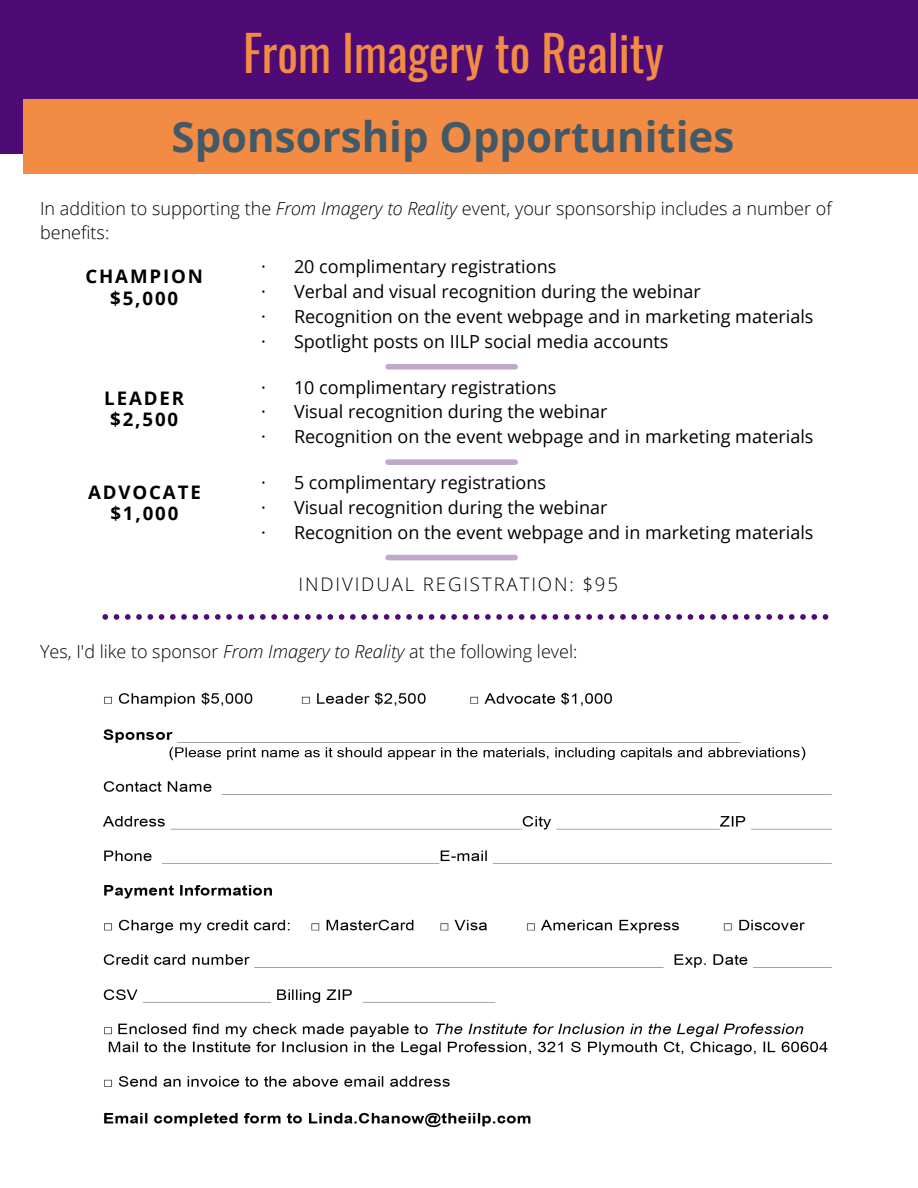
<style>
.page{position:relative;width:918px;height:1188px;background:#fff}
.page>*{position:absolute;margin:0;border:0;box-sizing:border-box;transform-origin:0 0}
.t1{font:48.45px "Oswald";color:#f28b43}
.t2{font:700 42px "Open Sans";color:#435967}
.t3{font:700 18.75px "Open Sans";letter-spacing:.1em;color:#000}
.t4{font:300 18.75px "Open Sans";letter-spacing:.1em;color:#000}
.t5{font:18px "Open Sans";color:#000}
.t6{font:300 18px/24.8px "Open Sans";color:#000}
.s1{font-style:italic}
</style>
<div class="page">
<div style="left:0;top:0;width:918px;height:154px;background:#4f0b75"></div>
<div style="left:24px;top:99px;width:894px;height:75px;background:#f28b43"></div>
<div style="left:388px;top:364px;width:127px;height:6px;background:#c0a7cd"></div>
<svg style="left:102px;top:614px;width:726px;height:6px"></svg>
<div style="left:388px;top:459px;width:127px;height:6px;background:#c0a7cd"></div>
<div style="left:388px;top:555px;width:127px;height:5px;background:#c0a7cd"></div>
<img style="left:103px;top:692px;width:729px;height:436px">
<p class="t1" style="left:243px;top:15px;width:422px">From Imagery to Reality</p>
<p class="t2" style="left:172px;top:107px;width:564px">Sponsorship Opportunities</p>
<p class="t6" style="left:40px;top:195px;width:793px">In addition to supporting the <span class="s1">From Imagery to Reality</span> event, your sponsorship includes a number of benefits:</p>
<p class="t3" style="left:85px;top:263px;width:119px">CHAMPION</p>
<p class="t3" style="left:110px;top:285px;width:70px">$5,000</p>
<p class="t5" style="left:261px;top:254px;width:297px">· 20 complimentary registrations</p>
<p class="t5" style="left:261px;top:279px;width:441px">· Verbal and visual recognition during the webinar</p>
<p class="t5" style="left:261px;top:304px;width:554px">· Recognition on the event webpage and in marketing materials</p>
<p class="t5" style="left:261px;top:329px;width:409px">· Spotlight posts on IILP social media accounts</p>
<p class="t5" style="left:261px;top:374px;width:297px">· 10 complimentary registrations</p>
<p class="t5" style="left:261px;top:399px;width:348px">· Visual recognition during the webinar</p>
<p class="t5" style="left:261px;top:424px;width:554px">· Recognition on the event webpage and in marketing materials</p>
<p class="t5" style="left:261px;top:470px;width:286px">· 5 complimentary registrations</p>
<p class="t5" style="left:261px;top:495px;width:348px">· Visual recognition during the webinar</p>
<p class="t5" style="left:261px;top:519px;width:554px">· Recognition on the event webpage and in marketing materials</p>
<p class="t3" style="left:104px;top:385px;width:81px">LEADER</p>
<p class="t3" style="left:110px;top:406px;width:70px">$2,500</p>
<p class="t3" style="left:88px;top:479px;width:114px">ADVOCATE</p>
<p class="t3" style="left:110px;top:500px;width:70px">$1,000</p>
<p class="t4" style="left:299px;top:571px;width:321px">INDIVIDUAL REGISTRATION: $95</p>
<p class="t6" style="left:40px;top:638px;width:539px">Yes, I'd like to sponsor <span class="s1">From Imagery to Reality</span> at the following level:</p>
</div>
